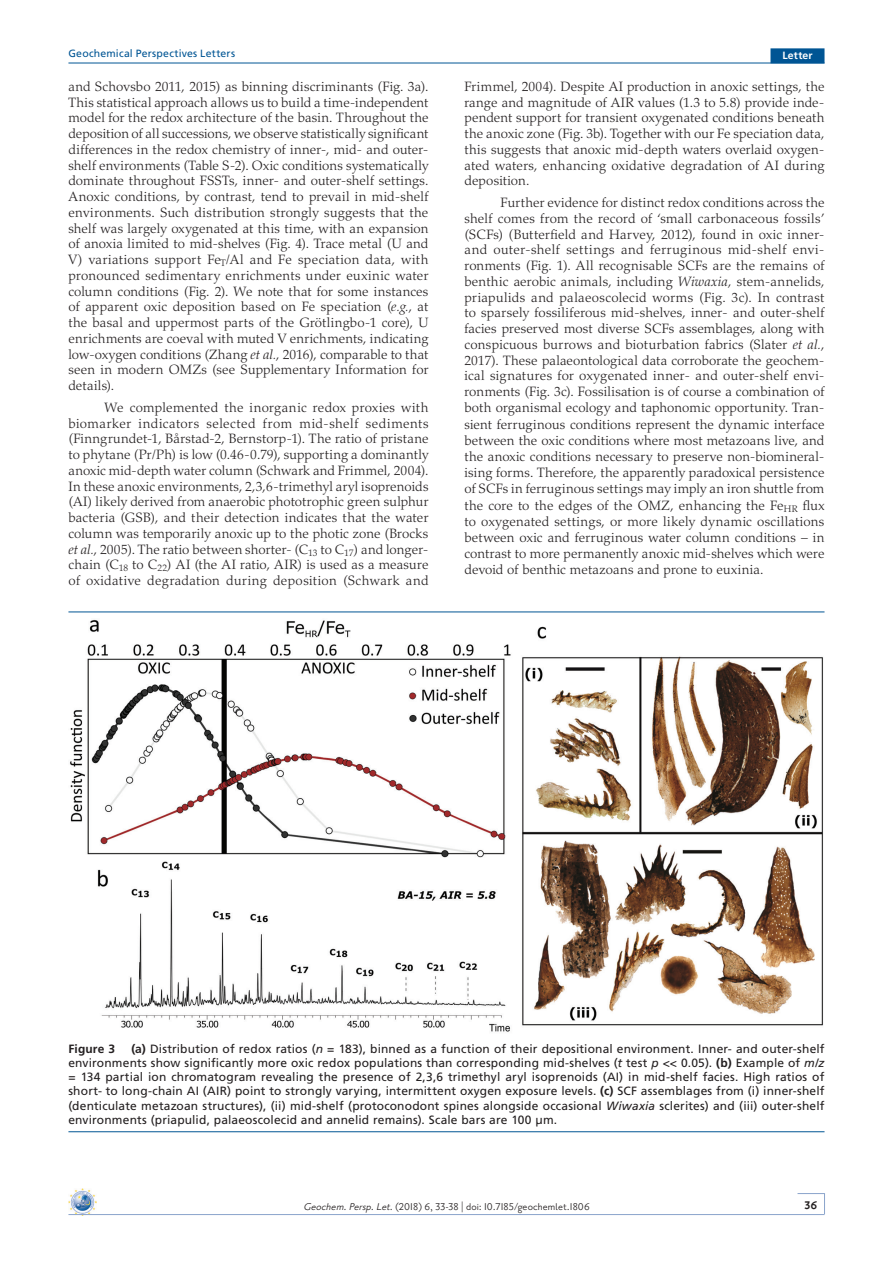
<style>
.page{position:relative;width:893px;height:1263px;background:#fff}
.page>*{position:absolute;margin:0;border:0;box-sizing:border-box;transform-origin:0 0}
.Texte_courant{font:300 13.5px/15.8px "Palatino LT";letter-spacing:.015em;color:#231f20;text-align:justify}
.t1{font:700 13.5px "Priori San";color:#231f20}
._1b_Figure___1_COL{font:12px/14.2px "Frutiger LT";letter-spacing:.01em;color:#231f20;text-align:justify}
.t2{font:12px "Priori San";letter-spacing:.01em;color:#242021}
._1b_Figure___1_COL-2{font:700 12px "Frutiger LT";letter-spacing:.01em;color:#231f20}
.t3{font:10.5px "Frutiger LT";letter-spacing:.02em;color:#005594}
.t4{font:700 10.5px "Frutiger LT";letter-spacing:.02em;color:#fff}
.s1{font-style:italic}
.s2{font-weight:700}
.s3{font-style:italic;color:#231f20}
</style>
<div class="page">
<img style="left:68px;top:1188px;width:28px;height:26px">
<hr style="left:68px;top:63px;width:756px;height:1px;background:#005594">
<div style="left:770px;top:48px;width:54px;height:15px;background:#005594"></div>
<hr style="left:68px;top:1214px;width:756px;height:1px;background:#8aa4cb">
<svg style="left:797px;top:1193px;width:28px;height:21px"></svg>
<hr style="left:68px;top:611px;width:756px;height:1px;background:#005594">
<hr style="left:68px;top:1131px;width:756px;height:1px;background:#005594">
<img style="left:70px;top:619px;width:753px;height:413px">
<p class="t3" style="left:68px;top:48px;width:168px">Geochemical Perspectives Letters</p>
<p class="t4" style="left:782px;top:49px;width:32px">Letter</p>
<p class="Texte_courant" style="left:68px;top:79px;width:362px">and Schovsbo 2011, 2015) as binning discriminants (Fig. 3a).<br>This statistical approach allows us to build a time-independent model for the redox architecture of the basin. Throughout the deposition of all successions, we observe statistically significant differences in the redox chemistry of inner-, mid- and outer&shy;shelf environments (Table S-2). Oxic conditions systematically dominate throughout FSSTs, inner- and outer-shelf settings.<br>Anoxic conditions, by contrast, tend to prevail in mid-shelf environments. Such distribution strongly suggests that the shelf was largely oxygenated at this time, with an expansion of anoxia limited to mid-shelves (Fig. 4). Trace metal (U and V) variations support Fe<sub>T</sub>/Al and Fe speciation data, with pronounced sedimentary enrichments under euxinic water column conditions (Fig. 2). We note that for some instances of apparent oxic deposition based on Fe speciation (<span class="s1">e.g.</span>, at the basal and uppermost parts of the Grötlingbo-1 core), U enrichments are coeval with muted V enrichments, indicating low-oxygen conditions (Zhang <span class="s1">et al.</span>, 2016), comparable to that seen in modern OMZs (see Supplementary Information for details).</p>
<p class="Texte_courant" style="left:68px;top:400px;width:362px;text-indent:36px">We complemented the inorganic redox proxies with biomarker indicators selected from mid-shelf sediments (Finngrundet-1, Bårstad-2, Bernstorp-1). The ratio of pristane to phytane (Pr/Ph) is low (0.46-0.79), supporting a dominantly anoxic mid-depth water column (Schwark and Frimmel, 2004).<br>In these anoxic environments, 2,3,6-trimethyl aryl isoprenoids (AI) likely derived from anaerobic phototrophic green sulphur bacteria (GSB), and their detection indicates that the water column was temporarily anoxic up to the photic zone (Brocks <span class="s1">et al.</span>, 2005). The ratio between shorter- (C<sub>13</sub> to C<sub>17</sub>) and longer&shy;chain (C<sub>18</sub> to C<sub>22</sub>) AI (the AI ratio, AIR) is used as a measure of oxidative degradation during deposition (Schwark and</p>
<p class="Texte_courant" style="left:464px;top:79px;width:362px">Frimmel, 2004). Despite AI production in anoxic settings, the range and magnitude of AIR values (1.3 to 5.8) provide inde&shy;pendent support for transient oxygenated conditions beneath the anoxic zone (Fig. 3b). Together with our Fe speciation data, this suggests that anoxic mid-depth waters overlaid oxygen&shy;ated waters, enhancing oxidative degradation of AI during deposition.</p>
<p class="Texte_courant" style="left:464px;top:195px;width:362px;text-indent:36px">Further evidence for distinct redox conditions across the shelf comes from the record of ‘small carbonaceous fossils’ (SCFs) (Butterfield and Harvey, 2012), found in oxic inner&shy;and outer-shelf settings and ferruginous mid-shelf envi&shy;ronments (Fig. 1). All recognisable SCFs are the remains of benthic aerobic animals, including <span class="s1">Wiwaxia</span>, stem-annelids, priapulids and palaeoscolecid worms (Fig. 3c). In contrast to sparsely fossiliferous mid-shelves, inner- and outer-shelf facies preserved most diverse SCFs assemblages, along with conspicuous burrows and bioturbation fabrics (Slater <span class="s1">et al.</span>, 2017). These palaeontological data corroborate the geochem&shy;ical signatures for oxygenated inner- and outer-shelf envi&shy;ronments (Fig. 3c). Fossilisation is of course a combination of both organismal ecology and taphonomic opportunity. Tran&shy;sient ferruginous conditions represent the dynamic interface between the oxic conditions where most metazoans live, and the anoxic conditions necessary to preserve non-biomineral&shy;ising forms. Therefore, the apparently paradoxical persistence of SCFs in ferruginous settings may imply an iron shuttle from the core to the edges of the OMZ, enhancing the Fe<sub>HR</sub> flux to oxygenated settings, or more likely dynamic oscillations between oxic and ferruginous water column conditions – in contrast to more permanently anoxic mid-shelves which were devoid of benthic metazoans and prone to euxinia.</p>
<p class="_1b_Figure___1_COL" style="left:68px;top:1041px;width:758px;text-indent:63px"><span class="s2">(a)</span> Distribution of redox ratios (<span class="s1">n</span> = 183), binned as a function of their depositional environment. Inner- and outer-shelf environments show significantly more oxic redox populations than corresponding mid-shelves (<span class="s1">t</span> test <span class="s1">p</span> &lt;&lt; 0.05). <span class="s2">(b)</span> Example of <span class="s1">m/z </span>= 134 partial ion chromatogram revealing the presence of 2,3,6 trimethyl aryl isoprenoids (AI) in mid-shelf facies. High ratios of short- to long-chain AI (AIR) point to strongly varying, intermittent oxygen exposure levels. <span class="s2">(c)</span> SCF assemblages from (i) inner-shelf (denticulate metazoan structures), (ii) mid-shelf (protoconodont spines alongside occasional <span class="s1">Wiwaxia</span> sclerites) and (iii) outer-shelf environments (priapulid, palaeoscolecid and annelid remains). Scale bars are 100 μm.</p>
<p class="_1b_Figure___1_COL-2" style="left:68px;top:1041px;width:48px">Figure 3</p>
<p class="t2" style="left:303px;top:1200px;width:288px"><span class="s3">Geochem.Persp.Let</span>. (2018) 6, 33-38 | doi: 10.7185/geochemlet.1806</p>
<p class="t1" style="left:804px;top:1198px;width:15px">36</p>
</div>
